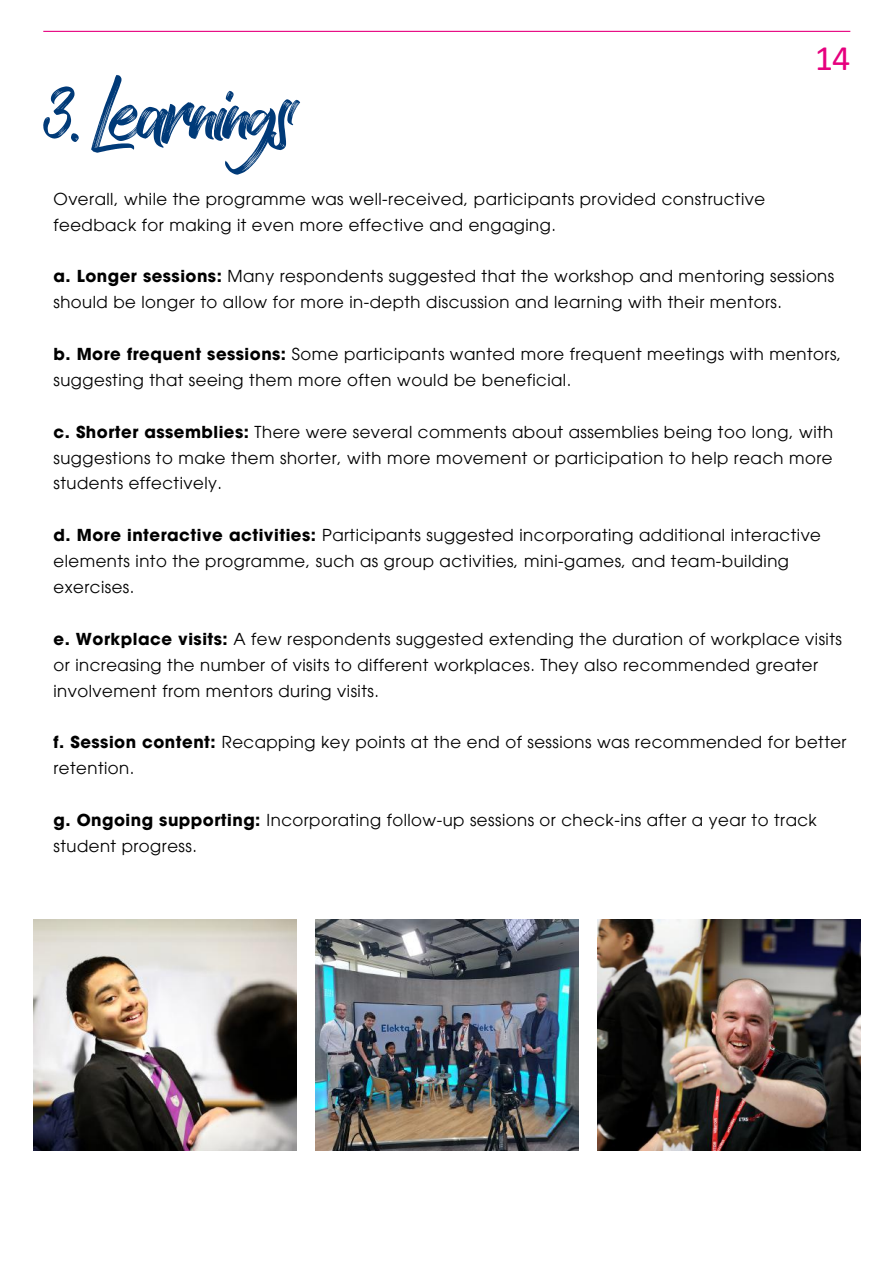
<style>
.page{position:relative;width:894px;height:1264px;background:#fff}
.page>*{position:absolute;margin:0;border:0;box-sizing:border-box;transform-origin:0 0}
.t1{font:84px "Kaiya Land";letter-spacing:-.05em;color:#003a78}
.t2{font:36px "Calibri";color:#e6007e}
.t3{font:16.5px/25.8px "ITC Avant Garde Pro";letter-spacing:.03em;color:#000}
.s1{font-weight:700}
</style>
<div class="page">
<hr style="left:43px;top:31px;width:807px;height:1px;background:#e6007e">
<svg style="left:33px;top:919px;width:827px;height:232px"></svg>
<img style="left:33px;top:919px;width:263px;height:231px">
<img style="left:315px;top:919px;width:263px;height:231px">
<img style="left:597px;top:919px;width:262px;height:231px">
<h2 class="t2" style="left:814px;top:43px;width:37px">14</h2>
<h1 class="t1" style="left:43px;top:52px;width:251px">3.Learnings</h1>
<p class="t3" style="left:53px;top:188px;width:713px">Overall, while the programme was well-received, participants provided constructive feedback for making it even more effective and engaging.</p>
<p class="t3" style="left:53px;top:265px;width:782px"><span class="s1">a. Longer sessions:</span> Many respondents suggested that the workshop and mentoring sessions should be longer to allow for more in-depth discussion and learning with their mentors.</p>
<p class="t3" style="left:53px;top:343px;width:789px"><span class="s1">b. More frequent sessions:</span> Some participants wanted more frequent meetings with mentors, suggesting that seeing them more often would be beneficial.</p>
<p class="t3" style="left:53px;top:421px;width:781px;text-align:justify"><span class="s1">c. Shorter assemblies:</span> There were several comments about assemblies being too long, with suggestions to make them shorter, with more movement or participation to help reach more students effectively.</p>
<p class="t3" style="left:53px;top:524px;width:768px"><span class="s1">d. More interactive activities:</span> Participants suggested incorporating additional interactive elements into the programme, such as group activities, mini-games, and team-building exercises.</p>
<p class="t3" style="left:53px;top:628px;width:789px"><span class="s1">e. Workplace visits:</span> A few respondents suggested extending the duration of workplace visits or increasing the number of visits to different workplaces. They also recommended greater involvement from mentors during visits.</p>
<p class="t3" style="left:53px;top:731px;width:794px"><span class="s1">f. Session content:</span> Recapping key points at the end of sessions was recommended for better retention.</p>
<p class="t3" style="left:53px;top:809px;width:764px"><span class="s1">g. Ongoing supporting:</span> Incorporating follow-up sessions or check-ins after a year to track student progress.</p>
</div>
